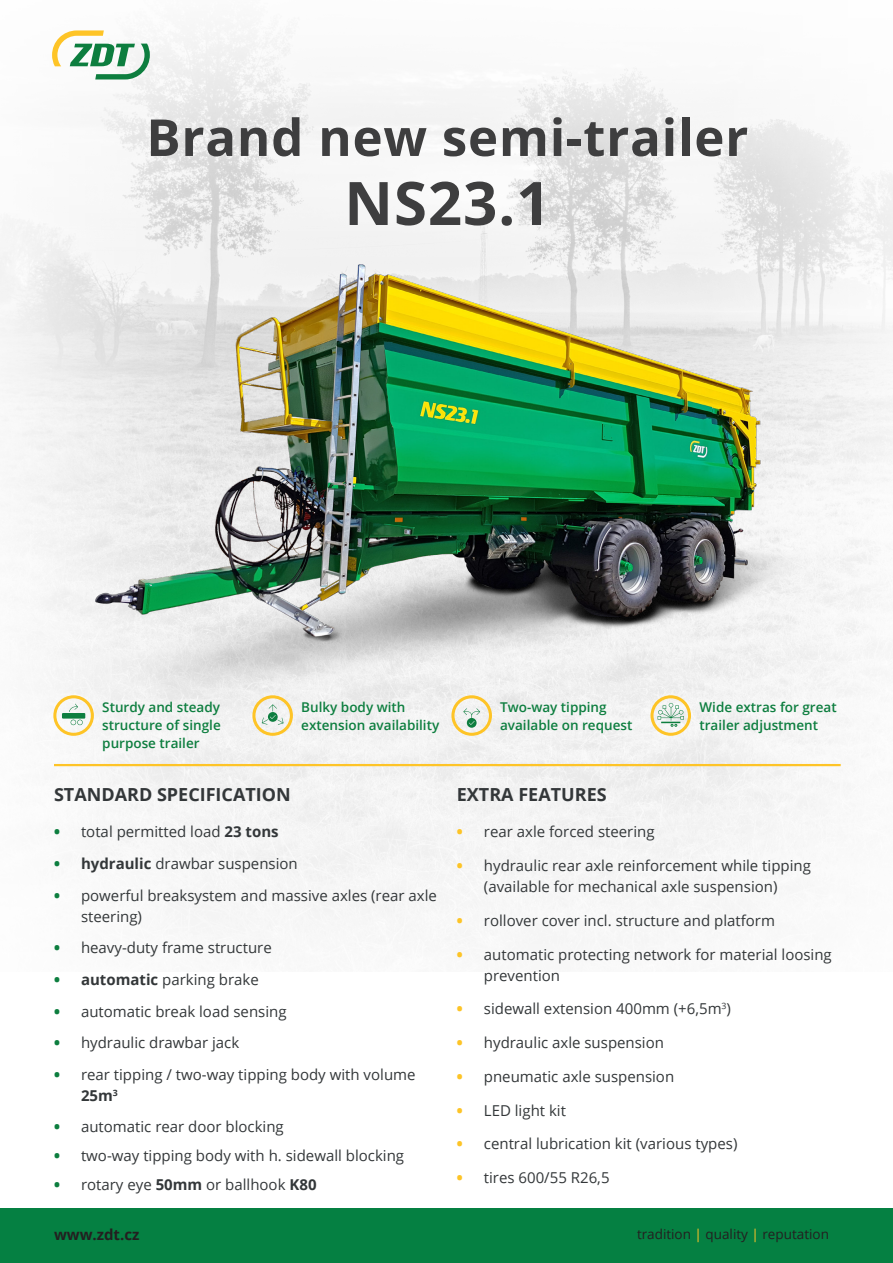
<style>
.page{position:relative;width:893px;height:1263px;background:#fff}
.page>*{position:absolute;margin:0;border:0;box-sizing:border-box;transform-origin:0 0}
.t1{font:700 60px "Open Sans";color:#3e3e3f}
.t2{font:700 51px "Open Sans";letter-spacing:.015em;color:#3e3e3f}
.t3{font:700 18px "Open Sans";color:#333739}
.t4{font:15px/21px "Open Sans";color:#333739}
.t5{font:700 15px "Open Sans";color:#231f20}
.t6{font:600 13.5px/18px "Open Sans";color:#0d7e3f}
.t7{font:13.5px "Open Sans";color:#231f20}
.s1{font-weight:800;color:#fdc427}
.s2{font-weight:800;color:#0d7e3f}
.s3{font-weight:700}
.s4{color:#fdc427}
</style>
<div class="page">
<img style="left:0;top:293px;width:242px;height:916px">
<img style="left:0;top:0;width:683px;height:293px">
<svg style="left:52px;top:30px;width:98px;height:49px"></svg>
<svg style="left:252px;top:723px;width:41px;height:13px"></svg>
<img style="left:683px;top:24px;width:210px;height:763px">
<svg style="left:650px;top:723px;width:41px;height:13px"></svg>
<svg style="left:451px;top:723px;width:41px;height:13px"></svg>
<svg style="left:53px;top:723px;width:41px;height:13px"></svg>
<hr style="left:54px;top:764px;width:787px;height:2px;background:#fec427">
<div style="left:0;top:1209px;width:893px;height:54px;background:#058042"></div>
<img style="left:0;top:787px;width:893px;height:330px">
<img style="left:52px;top:204px;width:796px;height:519px">
<h2 class="t2" style="left:146px;top:101px;width:603px">Brand new semi-trailer</h2>
<h1 class="t1" style="left:344px;top:161px;width:208px">NS23.1</h1>
<p class="t6" style="left:102px;top:698px;width:120px;text-align:justify">Sturdy and steady structure of single purpose trailer</p>
<p class="t6" style="left:301px;top:698px;width:140px">Bulky body with extension availability</p>
<p class="t6" style="left:699px;top:698px;width:139px">Wide extras for great trailer adjustment</p>
<p class="t6" style="left:500px;top:698px;width:134px">Two-way tipping available on request</p>
<p class="t3" style="left:54px;top:782px;width:238px">STANDARD SPECIFICATION</p>
<p class="t3" style="left:457px;top:782px;width:151px">EXTRA FEATURES</p>
<p class="t4" style="left:457px;top:821px;width:199px"><span class="s1">•</span> rear axle forced steering</p>
<p class="t4" style="left:457px;top:855px;width:356px;text-align:center"><span class="s1">•</span> hydraulic rear axle reinforcement while tipping (available for mechanical axle suspension)</p>
<p class="t4" style="left:457px;top:909px;width:320px"><span class="s1">•</span> rollover cover incl. structure and platform</p>
<p class="t4" style="left:484px;top:943px;width:349px;text-indent:-27px"><span class="s1">•</span> automatic protecting network for material loosing prevention</p>
<p class="t4" style="left:457px;top:998px;width:276px"><span class="s1">•</span> sidewall extension 400mm (+6,5m<sup>3</sup>)</p>
<p class="t4" style="left:457px;top:1032px;width:209px"><span class="s1">•</span> hydraulic axle suspension</p>
<p class="t4" style="left:457px;top:1065px;width:219px"><span class="s1">•</span> pneumatic axle suspension</p>
<p class="t4" style="left:457px;top:1099px;width:111px"><span class="s1">•</span> LED light kit</p>
<p class="t4" style="left:457px;top:1133px;width:282px"><span class="s1">•</span> central lubrication kit (various types)</p>
<p class="t4" style="left:457px;top:1167px;width:154px"><span class="s1">•</span> tires 600/55 R26,5</p>
<p class="t4" style="left:54px;top:821px;width:226px"><span class="s2">•</span> total permitted load <span class="s3">23 tons</span></p>
<p class="t4" style="left:54px;top:853px;width:245px"><span class="s2">•</span> <span class="s3">hydraulic</span> drawbar suspension</p>
<p class="t4" style="left:81px;top:884px;width:357px;text-indent:-27px"><span class="s2">•</span> powerful breaksystem and massive axles (rear axle steering)</p>
<p class="t4" style="left:54px;top:937px;width:219px"><span class="s2">•</span> heavy-duty frame structure</p>
<p class="t4" style="left:54px;top:968px;width:206px"><span class="s2">•</span> <span class="s3">automatic</span> parking brake</p>
<p class="t4" style="left:54px;top:1000px;width:234px"><span class="s2">•</span> automatic break load sensing</p>
<p class="t4" style="left:54px;top:1032px;width:187px"><span class="s2">•</span> hydraulic drawbar jack</p>
<p class="t4" style="left:81px;top:1063px;width:336px;text-indent:-27px"><span class="s2">•</span> rear tipping / two-way tipping body with volume<br><span class="s3">25m</span><sup>3</sup></p>
<p class="t4" style="left:54px;top:1116px;width:231px"><span class="s2">•</span> automatic rear door blocking</p>
<p class="t4" style="left:54px;top:1145px;width:352px"><span class="s2">•</span> two-way tipping body with h. sidewall blocking</p>
<p class="t4" style="left:54px;top:1173px;width:264px"><span class="s2">•</span> rotary eye <span class="s3">50mm</span> or ballhook <span class="s3">K80</span></p>
<p class="t5" style="left:54px;top:1224px;width:87px">www.zdt.cz</p>
<p class="t7" style="left:637px;top:1225px;width:193px">tradition <span class="s4">|</span> quality <span class="s4">|</span> reputation</p>
</div>
